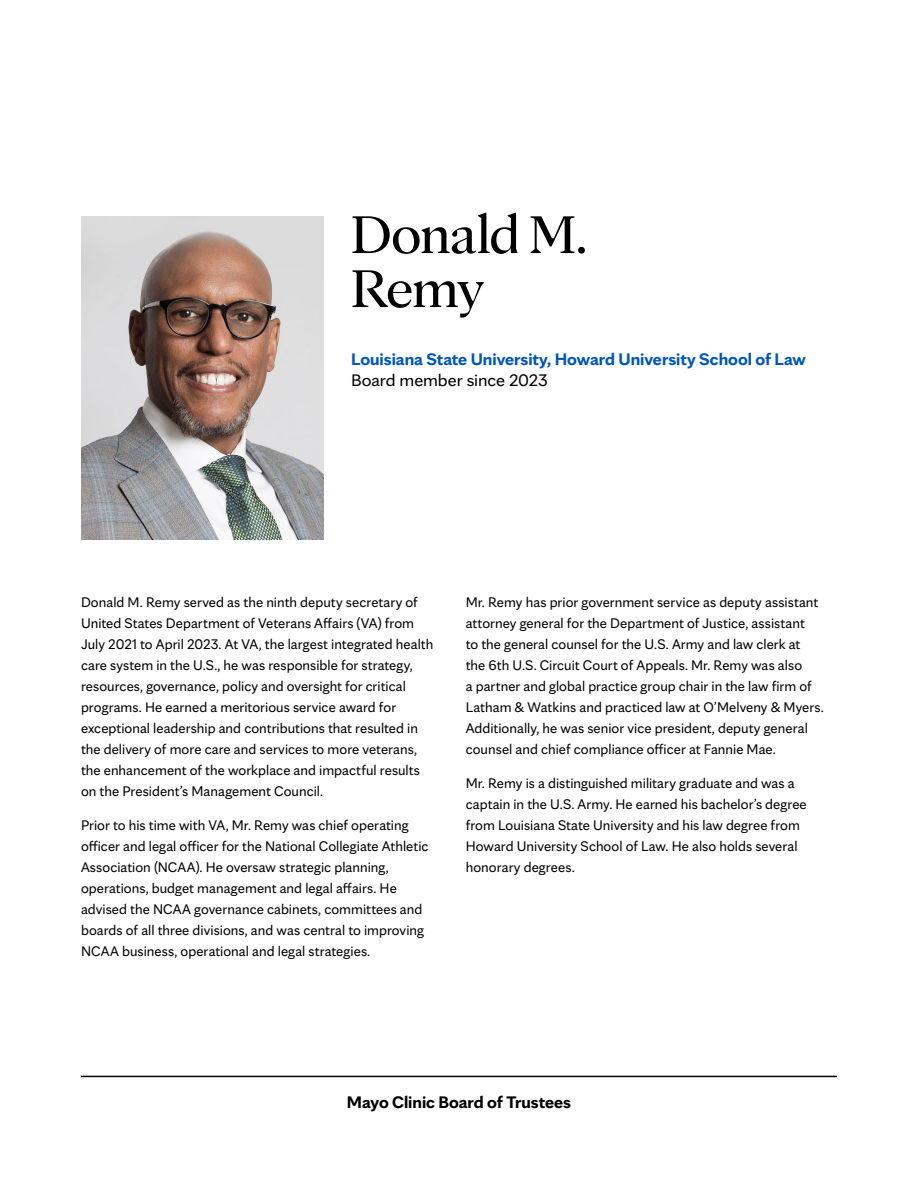
<style>
.page{position:relative;width:918px;height:1188px;background:#fff}
.page>*{position:absolute;margin:0;border:0;box-sizing:border-box;transform-origin:0 0}
.t1{font:57px/54px "Mayo Clinic Serif Display";letter-spacing:-.015em;color:#000}
.t2{font:700 18px/21px "Mayo Clinic Sans";color:#0057b8}
.t3{font:700 18px "Mayo Clinic Sans";color:#000}
.t4{font:15px/21px "Mayo Clinic Sans";letter-spacing:.005em;color:#000;scale:.96 1}
.s1{font-weight:400;color:#000}
</style>
<div class="page">
<hr style="left:81px;top:1076px;width:756px;height:1px;background:#000">
<img style="left:81px;top:216px;width:243px;height:324px">
<p class="t1" style="left:351px;top:202px;width:237px">Donald M.<br>Remy</p>
<p class="t2" style="left:351px;top:346px;width:456px">Louisiana State University, Howard University School of Law<br><span class="s1">Board member since 2023</span></p>
<p class="t4" style="left:81px;top:590px;width:368px">Donald M. Remy served as the ninth deputy secretary of United States Department of Veterans Affairs (VA) from July 2021 to April 2023. At VA, the largest integrated health care system in the U.S., he was responsible for strategy, resources, governance, policy and oversight for critical programs. He earned a meritorious service award for exceptional leadership and contributions that resulted in the delivery of more care and services to more veterans, the enhancement of the workplace and impactful results on the President’s Management Council.</p>
<p class="t4" style="left:81px;top:813px;width:363px">Prior to his time with VA, Mr. Remy was chief operating officer and legal officer for the National Collegiate Athletic Association (NCAA). He oversaw strategic planning, operations, budget management and legal affairs. He advised the NCAA governance cabinets, committees and boards of all three divisions, and was central to improving NCAA business, operational and legal strategies.</p>
<p class="t4" style="left:466px;top:590px;width:375px">Mr. Remy has prior government service as deputy assistant attorney general for the Department of Justice, assistant<br>to the general counsel for the U.S. Army and law clerk at the 6th U.S. Circuit Court of Appeals. Mr. Remy was also<br>a partner and global practice group chair in the law firm of Latham &amp; Watkins and practiced law at O’Melveny &amp; Myers.<br>Additionally, he was senior vice president, deputy general counsel and chief compliance officer at Fannie Mae.</p>
<p class="t4" style="left:466px;top:771px;width:357px">Mr. Remy is a distinguished military graduate and was a captain in the U.S. Army. He earned his bachelor’s degree from Louisiana State University and his law degree from Howard University School of Law. He also holds several honorary degrees.</p>
<p class="t3" style="left:347px;top:1088px;width:226px">Mayo Clinic Board of Trustees</p>
</div>
